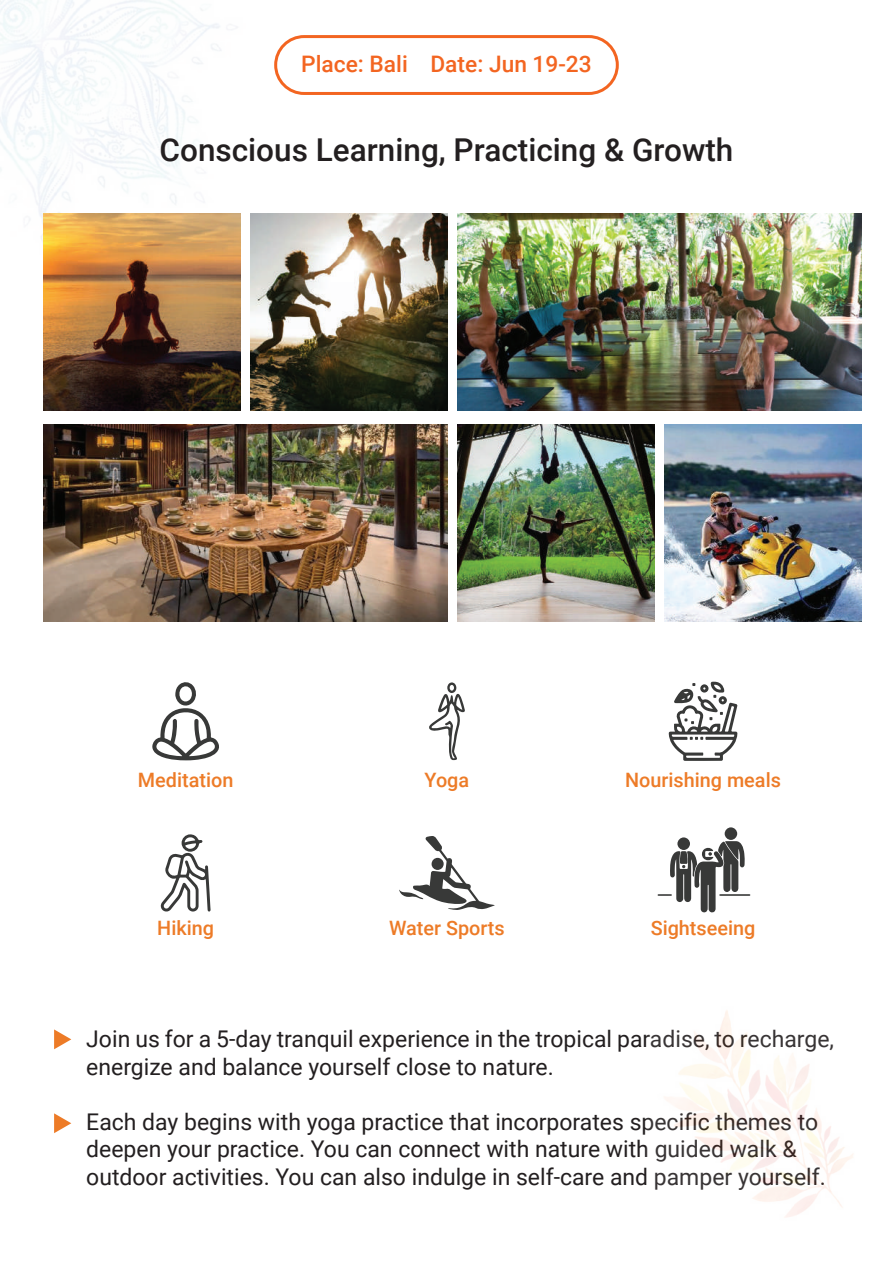
<style>
.page{position:relative;width:893px;height:1263px;background:#fff}
.page>*{position:absolute;margin:0;border:0;box-sizing:border-box;transform-origin:0 0}
.t1{font:500 31.5px "Roboto";color:#231f20}
.t2{font:22.95px/27.6px "Roboto";color:#231f20}
.t3{font:500 22.8px "Roboto";color:#f36521}
.t4{font:500 19.8px "Roboto";color:#ed7b27}
</style>
<div class="page">
<img style="left:664px;top:1010px;width:189px;height:207px">
<img style="left:0;top:0;width:251px;height:264px">
<div style="left:274px;top:35px;width:345px;height:60px;border:3px solid #f36521;border-radius:28px"></div>
<img style="left:43px;top:213px;width:197px;height:197px">
<img style="left:251px;top:213px;width:196px;height:197px">
<img style="left:458px;top:213px;width:404px;height:197px">
<img style="left:458px;top:424px;width:196px;height:197px">
<img style="left:665px;top:424px;width:197px;height:197px">
<img style="left:43px;top:424px;width:404px;height:197px">
<svg style="left:152px;top:682px;width:67px;height:78px"></svg>
<svg style="left:429px;top:682px;width:36px;height:78px"></svg>
<svg style="left:669px;top:681px;width:68px;height:80px"></svg>
<svg style="left:161px;top:834px;width:50px;height:78px"></svg>
<svg style="left:399px;top:836px;width:96px;height:74px"></svg>
<div style="left:432px;top:858px;width:12px;height:12px;background:#383938;border-radius:50%"></div>
<svg style="left:677px;top:837px;width:13px;height:13px"></svg>
<div style="left:725px;top:827px;width:12px;height:13px;background:#383938;border-radius:50%"></div>
<svg style="left:658px;top:841px;width:92px;height:72px"></svg>
<svg style="left:54px;top:1029px;width:17px;height:20px"></svg>
<svg style="left:54px;top:1113px;width:17px;height:20px"></svg>
<p class="t3" style="left:301px;top:47px;width:292px">Place: Bali Date: Jun 19-23</p>
<h1 class="t1" style="left:160px;top:127px;width:575px">Conscious Learning, Practicing &amp; Growth</h1>
<p class="t4" style="left:138px;top:766px;width:97px">Meditation</p>
<p class="t4" style="left:425px;top:766px;width:46px">Yoga</p>
<p class="t4" style="left:625px;top:766px;width:157px">Nourishing meals</p>
<p class="t4" style="left:157px;top:914px;width:58px">Hiking</p>
<p class="t4" style="left:389px;top:914px;width:117px">Water Sports</p>
<p class="t4" style="left:651px;top:914px;width:106px">Sightseeing</p>
<p class="t2" style="left:86px;top:1024px;width:749px">Join us for a 5-day tranquil experience in the tropical paradise, to recharge, energize and balance yourself close to nature.</p>
<p class="t2" style="left:86px;top:1107px;width:741px">Each day begins with yoga practice that incorporates specific themes to deepen your practice. You can connect with nature with guided walk &amp; outdoor activities. You can also indulge in self-care and pamper yourself.</p>
</div>
